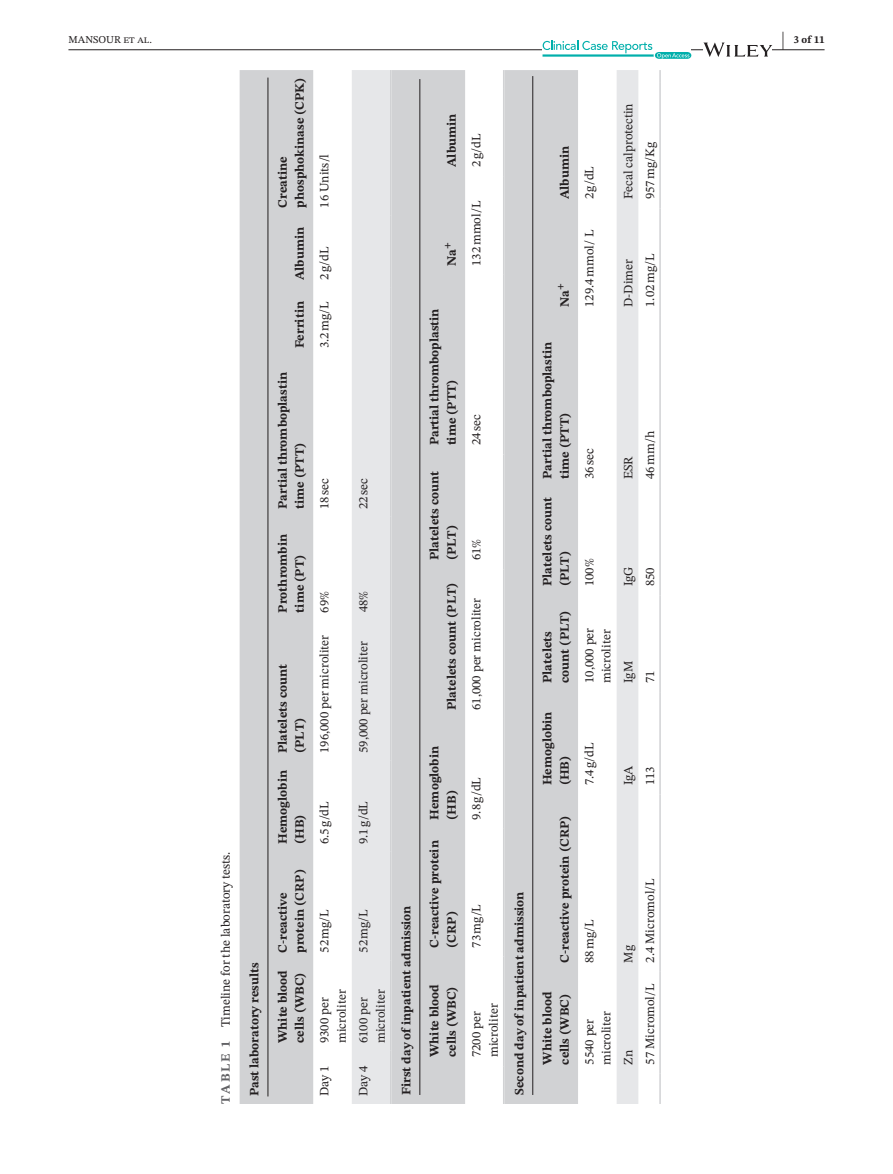
<style>
.page{position:relative;width:893px;height:1174px;background:#fff}
.page>*{position:absolute;margin:0;border:0;box-sizing:border-box;transform-origin:0 0}
.t1{font:700 21px "STIX Two Text";color:#231f20;scale:.42 1}
.t2{font:700 12.75px/17.2px "STIX Two Text";color:#231f20}
.t3{font:12.75px/17.2px "STIX Two Text";color:#231f20}
.t4{font:10.5px "STIX Two Text";color:#231f20}
.t5{font:700 10.5px "STIX Two Text";color:#231f20}
.t6{font:700 8.85px "STIX Two Text";color:#231f20}
.s1{font-weight:700;color:#636366}
</style>
<div class="page">
<hr style="left:68px;top:49px;width:756px;height:1px;background:#231f20">
<svg style="left:542px;top:41px;width:149px;height:18px"></svg>
<svg style="left:703px;top:43px;width:69px;height:14px"></svg>
<div style="left:240px;top:70px;width:73px;height:1034px;background:#d1d2d4"></div>
<div style="left:352px;top:70px;width:38px;height:1034px;background:#e6e7e9"></div>
<hr style="left:390px;top:1050px;width:1px;height:54px;background:#d1d2d4">
<hr style="left:390px;top:960px;width:1px;height:90px;background:#d1d2d4">
<hr style="left:390px;top:851px;width:1px;height:109px;background:#d1d2d4">
<hr style="left:390px;top:760px;width:1px;height:91px;background:#d1d2d4">
<hr style="left:390px;top:620px;width:1px;height:140px;background:#d1d2d4">
<hr style="left:390px;top:516px;width:1px;height:104px;background:#d1d2d4">
<hr style="left:390px;top:356px;width:1px;height:160px;background:#d1d2d4">
<hr style="left:390px;top:288px;width:1px;height:68px;background:#d1d2d4">
<hr style="left:390px;top:215px;width:1px;height:73px;background:#d1d2d4">
<hr style="left:390px;top:70px;width:1px;height:145px;background:#d1d2d4">
<hr style="left:268px;top:78px;width:1px;height:1018px;background:#231f20">
<div style="left:391px;top:70px;width:74px;height:1034px;background:#d1d2d4"></div>
<hr style="left:503px;top:1066px;width:1px;height:38px;background:#d1d2d4">
<hr style="left:503px;top:956px;width:1px;height:110px;background:#d1d2d4">
<hr style="left:503px;top:829px;width:1px;height:127px;background:#d1d2d4">
<hr style="left:503px;top:719px;width:1px;height:110px;background:#d1d2d4">
<hr style="left:503px;top:569px;width:1px;height:150px;background:#d1d2d4">
<hr style="left:503px;top:454px;width:1px;height:115px;background:#d1d2d4">
<hr style="left:503px;top:275px;width:1px;height:179px;background:#d1d2d4">
<hr style="left:503px;top:176px;width:1px;height:99px;background:#d1d2d4">
<hr style="left:503px;top:88px;width:1px;height:88px;background:#d1d2d4">
<svg style="left:503px;top:70px;width:1px;height:18px"></svg>
<hr style="left:419px;top:79px;width:1px;height:1016px;background:#231f20">
<div style="left:504px;top:70px;width:74px;height:1034px;background:#d1d2d4"></div>
<div style="left:617px;top:70px;width:21px;height:1034px;background:#e6e7e9"></div>
<hr style="left:659px;top:1073px;width:2px;height:31px;background:#d1d2d4">
<hr style="left:659px;top:971px;width:2px;height:102px;background:#d1d2d4">
<hr style="left:659px;top:794px;width:2px;height:177px;background:#d1d2d4">
<hr style="left:659px;top:692px;width:2px;height:102px;background:#d1d2d4">
<hr style="left:659px;top:595px;width:2px;height:97px;background:#d1d2d4">
<hr style="left:659px;top:488px;width:2px;height:107px;background:#d1d2d4">
<hr style="left:659px;top:316px;width:2px;height:172px;background:#d1d2d4">
<hr style="left:659px;top:208px;width:2px;height:108px;background:#d1d2d4">
<hr style="left:659px;top:82px;width:2px;height:126px;background:#d1d2d4">
<svg style="left:659px;top:70px;width:2px;height:12px"></svg>
<hr style="left:532px;top:76px;width:1px;height:1019px;background:#231f20">
<h1 class="t1" style="left:782px;top:24px;width:8px">|</h1>
<p class="t4" style="left:68px;top:32px;width:85px">MANSOUR et al.</p>
<p class="t5" style="left:794px;top:32px;width:32px">3 of 11</p>
<p class="t3" style="left:217px;top:1104px;width:254px;rotate:-90deg"><span class="s1">TABLE 1</span> Timeline for the laboratory tests.</p>
<p class="t2" style="left:274px;top:208px;width:132px;rotate:-90deg">Creatine phosphokinase (CPK)</p>
<p class="t2" style="left:291px;top:280px;width:55px;rotate:-90deg">Albumin</p>
<p class="t2" style="left:291px;top:348px;width:49px;rotate:-90deg">Ferritin</p>
<p class="t2" style="left:274px;top:509px;width:139px;rotate:-90deg">Partial thromboplastin time (PTT)</p>
<p class="t2" style="left:274px;top:612px;width:80px;rotate:-90deg">Prothrombin time (PT)</p>
<p class="t2" style="left:274px;top:753px;width:91px;rotate:-90deg">Platelets count (PLT)</p>
<p class="t2" style="left:274px;top:844px;width:76px;rotate:-90deg">Hemoglobin (HB)</p>
<p class="t2" style="left:274px;top:952px;width:85px;rotate:-90deg">C-reactive protein (CRP)</p>
<p class="t2" style="left:246px;top:1096px;width:136px;rotate:-90deg">Past laboratory results</p>
<p class="t2" style="left:274px;top:1043px;width:75px;rotate:-90deg">White blood cells (WBC)</p>
<p class="t3" style="left:316px;top:208px;width:55px;rotate:-90deg">16 Units/l</p>
<p class="t3" style="left:316px;top:280px;width:35px;rotate:-90deg">2 g/dL</p>
<p class="t3" style="left:316px;top:348px;width:48px;rotate:-90deg">3.2mg/L</p>
<p class="t3" style="left:316px;top:509px;width:32px;rotate:-90deg">18 sec</p>
<p class="t3" style="left:355px;top:509px;width:32px;rotate:-90deg">22 sec</p>
<p class="t3" style="left:316px;top:612px;width:23px;rotate:-90deg">69%</p>
<p class="t3" style="left:316px;top:753px;width:120px;rotate:-90deg">196,000 per microliter</p>
<p class="t3" style="left:316px;top:844px;width:44px;rotate:-90deg">6.5 g/dL</p>
<p class="t3" style="left:355px;top:612px;width:23px;rotate:-90deg">48%</p>
<p class="t3" style="left:355px;top:753px;width:113px;rotate:-90deg">59,000 per microliter</p>
<p class="t3" style="left:355px;top:844px;width:44px;rotate:-90deg">9.1 g/dL</p>
<p class="t3" style="left:316px;top:952px;width:45px;rotate:-90deg">52mg/L</p>
<p class="t3" style="left:355px;top:952px;width:45px;rotate:-90deg">52mg/L</p>
<p class="t3" style="left:316px;top:1043px;width:55px;rotate:-90deg">9300 per microliter</p>
<p class="t3" style="left:316px;top:1096px;width:32px;rotate:-90deg">Day 1</p>
<p class="t3" style="left:355px;top:1043px;width:55px;rotate:-90deg">6100 per microliter</p>
<p class="t3" style="left:355px;top:1096px;width:32px;rotate:-90deg">Day 4</p>
<p class="t2" style="left:443px;top:167px;width:55px;rotate:-90deg">Albumin</p>
<p class="t6" style="left:441px;top:249px;width:8px;rotate:-90deg">+</p>
<p class="t2" style="left:443px;top:266px;width:19px;rotate:-90deg">Na</p>
<p class="t3" style="left:467px;top:167px;width:35px;rotate:-90deg">2 g/dL</p>
<p class="t3" style="left:467px;top:266px;width:66px;rotate:-90deg">132mmol/L</p>
<p class="t2" style="left:398px;top:1095px;width:191px;rotate:-90deg">First day of inpatient admission</p>
<p class="t2" style="left:426px;top:445px;width:139px;rotate:-90deg">Partial thromboplastin time (PTT)</p>
<p class="t2" style="left:426px;top:560px;width:91px;rotate:-90deg">Platelets count (PLT)</p>
<p class="t2" style="left:443px;top:710px;width:129px;rotate:-90deg">Platelets count (PLT)</p>
<p class="t3" style="left:467px;top:445px;width:32px;rotate:-90deg">24 sec</p>
<p class="t3" style="left:467px;top:560px;width:23px;rotate:-90deg">61%</p>
<p class="t3" style="left:467px;top:710px;width:113px;rotate:-90deg">61,000 per microliter</p>
<p class="t2" style="left:426px;top:820px;width:76px;rotate:-90deg">Hemoglobin (HB)</p>
<p class="t2" style="left:426px;top:947px;width:109px;rotate:-90deg">C-reactive protein (CRP)</p>
<p class="t3" style="left:467px;top:820px;width:44px;rotate:-90deg">9.8 g/dL</p>
<p class="t3" style="left:467px;top:947px;width:45px;rotate:-90deg">73mg/L</p>
<p class="t2" style="left:426px;top:1057px;width:75px;rotate:-90deg">White blood cells (WBC)</p>
<p class="t3" style="left:467px;top:1057px;width:55px;rotate:-90deg">7200 per microliter</p>
<p class="t2" style="left:511px;top:1095px;width:205px;rotate:-90deg">Second day of inpatient admission</p>
<p class="t2" style="left:556px;top:199px;width:55px;rotate:-90deg">Albumin</p>
<p class="t6" style="left:554px;top:290px;width:8px;rotate:-90deg">+</p>
<p class="t2" style="left:556px;top:307px;width:19px;rotate:-90deg">Na</p>
<p class="t3" style="left:580px;top:199px;width:35px;rotate:-90deg">2 g/dL</p>
<p class="t3" style="left:580px;top:307px;width:79px;rotate:-90deg">129.4mmol/ L</p>
<p class="t3" style="left:619px;top:199px;width:98px;rotate:-90deg">Fecal calprotectin</p>
<p class="t3" style="left:641px;top:199px;width:59px;rotate:-90deg">957mg/Kg</p>
<p class="t3" style="left:619px;top:307px;width:49px;rotate:-90deg">D-Dimer</p>
<p class="t3" style="left:641px;top:307px;width:55px;rotate:-90deg">1.02mg/L</p>
<p class="t2" style="left:539px;top:479px;width:139px;rotate:-90deg">Partial thromboplastin time (PTT)</p>
<p class="t2" style="left:539px;top:586px;width:91px;rotate:-90deg">Platelets count (PLT)</p>
<p class="t2" style="left:539px;top:683px;width:74px;rotate:-90deg">Platelets count (PLT)</p>
<p class="t2" style="left:539px;top:785px;width:76px;rotate:-90deg">Hemoglobin (HB)</p>
<p class="t2" style="left:556px;top:962px;width:149px;rotate:-90deg">C-reactive protein (CRP)</p>
<p class="t2" style="left:539px;top:1064px;width:75px;rotate:-90deg">White blood cells (WBC)</p>
<p class="t3" style="left:580px;top:479px;width:32px;rotate:-90deg">36 sec</p>
<p class="t3" style="left:580px;top:586px;width:29px;rotate:-90deg">100%</p>
<p class="t3" style="left:580px;top:683px;width:57px;rotate:-90deg">10,000 per microliter</p>
<p class="t3" style="left:580px;top:785px;width:44px;rotate:-90deg">7.4 g/dL</p>
<p class="t3" style="left:580px;top:962px;width:45px;rotate:-90deg">88mg/L</p>
<p class="t3" style="left:580px;top:1064px;width:55px;rotate:-90deg">5540 per microliter</p>
<p class="t3" style="left:619px;top:479px;width:24px;rotate:-90deg">ESR</p>
<p class="t3" style="left:641px;top:479px;width:50px;rotate:-90deg">46mm/h</p>
<p class="t3" style="left:619px;top:586px;width:21px;rotate:-90deg">IgG</p>
<p class="t3" style="left:641px;top:586px;width:20px;rotate:-90deg">850</p>
<p class="t3" style="left:619px;top:683px;width:24px;rotate:-90deg">IgM</p>
<p class="t3" style="left:641px;top:683px;width:14px;rotate:-90deg">71</p>
<p class="t3" style="left:619px;top:785px;width:21px;rotate:-90deg">IgA</p>
<p class="t3" style="left:641px;top:785px;width:20px;rotate:-90deg">113</p>
<p class="t3" style="left:619px;top:962px;width:19px;rotate:-90deg">Mg</p>
<p class="t3" style="left:619px;top:1064px;width:16px;rotate:-90deg">Zn</p>
<p class="t3" style="left:641px;top:962px;width:86px;rotate:-90deg">2.4 Micromol/L</p>
<p class="t3" style="left:641px;top:1064px;width:83px;rotate:-90deg">57 Micromol/L</p>
</div>
